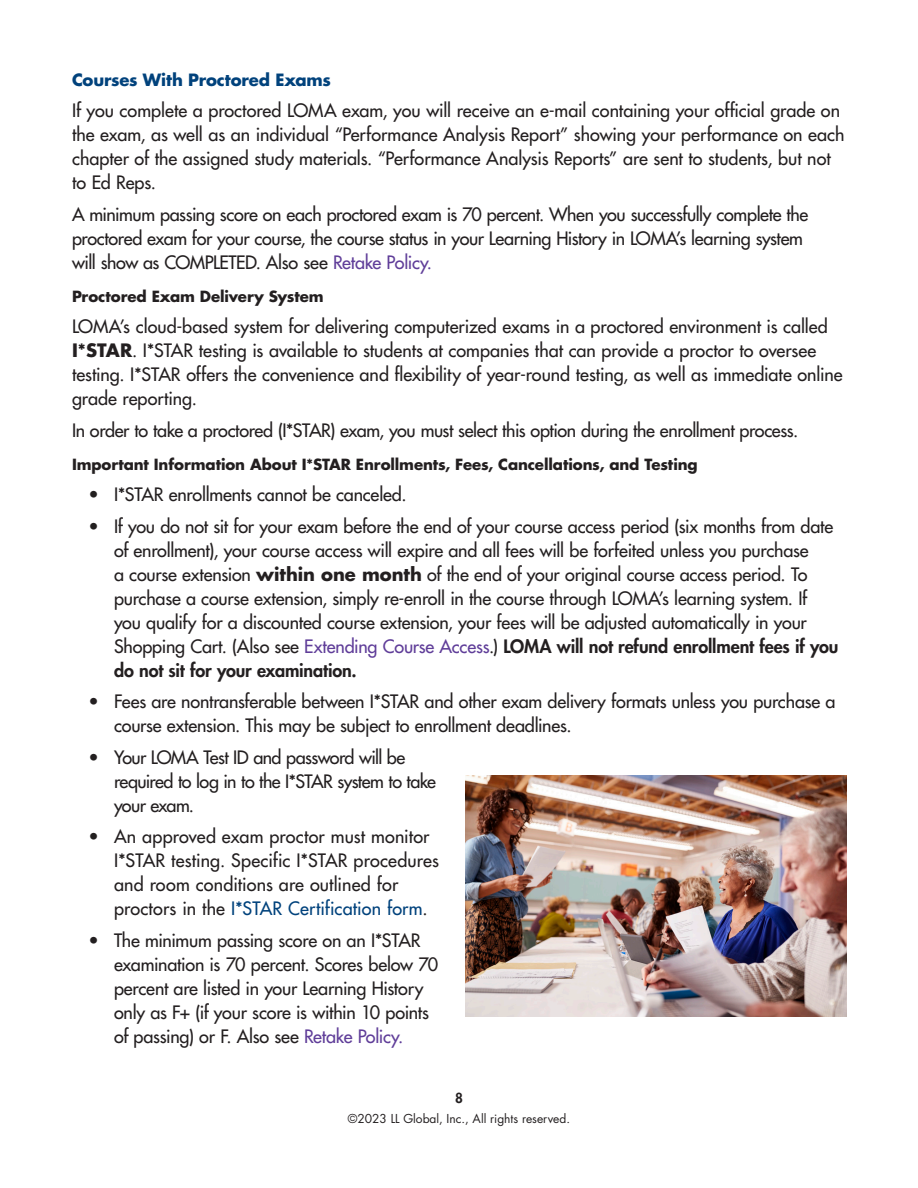
<style>
.page{position:relative;width:918px;height:1188px;background:#fff}
.page>*{position:absolute;margin:0;border:0;box-sizing:border-box;transform-origin:0 0}
.Body{font:500 18px/24px "Futura Std";letter-spacing:-.01em;color:#231f20}
.Body-2{font:500 18px/24px "Futura Std";letter-spacing:.01em;color:#231f20}
.Body-3{font:500 18px/24px "Futura Std";letter-spacing:-.035em;color:#231f20}
.t1{font:700 16.5px "Futura Std";letter-spacing:-.01em;color:#01427c}
.t2{font:700 15px "Futura Std";letter-spacing:-.005em;color:#231f20}
.t3{font:800 13.5px "Futura Std";color:#231f20}
.t4{font:12px "Futura Std";color:#231f20}
.s1{color:#603e99}
.s2{font-weight:700}
.s3{font-weight:800}
.s4{color:#01427c}
</style>
<div class="page">
<img style="left:465px;top:776px;width:381px;height:241px">
<h5 class="t1" style="left:72px;top:68px;width:261px">Courses With Proctored Exams</h5>
<p class="Body" style="left:72px;top:99px;width:774px">If you complete a proctored LOMA exam, you will receive an e-mail containing your official grade on the exam, as well as an individual “Performance Analysis Report” showing your performance on each chapter of the assigned study materials. “Performance Analysis Reports” are sent to students, but not to Ed Reps.</p>
<p class="Body" style="left:72px;top:202px;width:738px">A minimum passing score on each proctored exam is 70 percent. When you successfully complete the proctored exam for your course, the course status in your Learning History in LOMA’s learning system will show as COMPLETED. Also see <span class="s1">Retake Policy.</span></p>
<p class="t2" style="left:72px;top:286px;width:253px">Proctored Exam Delivery System</p>
<p class="Body" style="left:72px;top:315px;width:772px">LOMA’s cloud-based system for delivering computerized exams in a proctored environment is called <span class="s2">I*STAR</span>. I*STAR testing is available to students at companies that can provide a proctor to oversee testing. I*STAR offers the convenience and flexibility of year-round testing, as well as immediate online grade reporting.</p>
<p class="Body" style="left:72px;top:418px;width:728px">In order to take a proctored (I*STAR) exam, you must select this option during the enrollment process.</p>
<p class="t2" style="left:72px;top:454px;width:627px">Important Information About I*STAR Enrollments, Fees, Cancellations, and Testing</p>
<p class="Body" style="left:88px;top:483px;width:320px">• I*STAR enrollments cannot be canceled.</p>
<p class="Body" style="left:114px;top:514px;width:726px;text-indent:-26px">• If you do not sit for your exam before the end of your course access period (six months from date of enrollment), your course access will expire and all fees will be forfeited unless you purchase<br>a course extension <span class="s2">within one month</span> of the end of your original course access period. To purchase a course extension, simply re-enroll in the course through LOMA’s learning system. If you qualify for a discounted course extension, your fees will be adjusted automatically in your Shopping Cart. (Also see <span class="s1">Extending Course Access</span>.) <span class="s3">LOMA will not refund enrollment fees if you do not sit for your examination.</span></p>
<p class="Body" style="left:114px;top:690px;width:723px;text-indent:-26px">• Fees are nontransferable between I*STAR and other exam delivery formats unless you purchase a course extension. This may be subject to enrollment deadlines.</p>
<p class="Body-3" style="left:114px;top:745px;width:324px;text-indent:-26px">• Your LOMA Test ID and password will be required to log in to the I*STAR system to take your exam.</p>
<p class="Body-2" style="left:114px;top:825px;width:327px;text-indent:-26px">• An approved exam proctor must monitor I*STAR testing. Specific I*STAR procedures and room conditions are outlined for proctors in the <span class="s4">I*STAR Certification form</span>.</p>
<p class="Body" style="left:114px;top:928px;width:326px;text-indent:-26px">• The minimum passing score on an I*STAR examination is 70 percent. Scores below 70 percent are listed in your Learning History only as F+ (if your score is within 10 points of passing) or F. Also see <span class="s1">Retake Policy.</span></p>
<p class="t3" style="left:455px;top:1090px;width:9px">8</p>
<p class="t4" style="left:348px;top:1111px;width:224px">©2023 LL Global, Inc., All rights reserved.</p>
</div>
